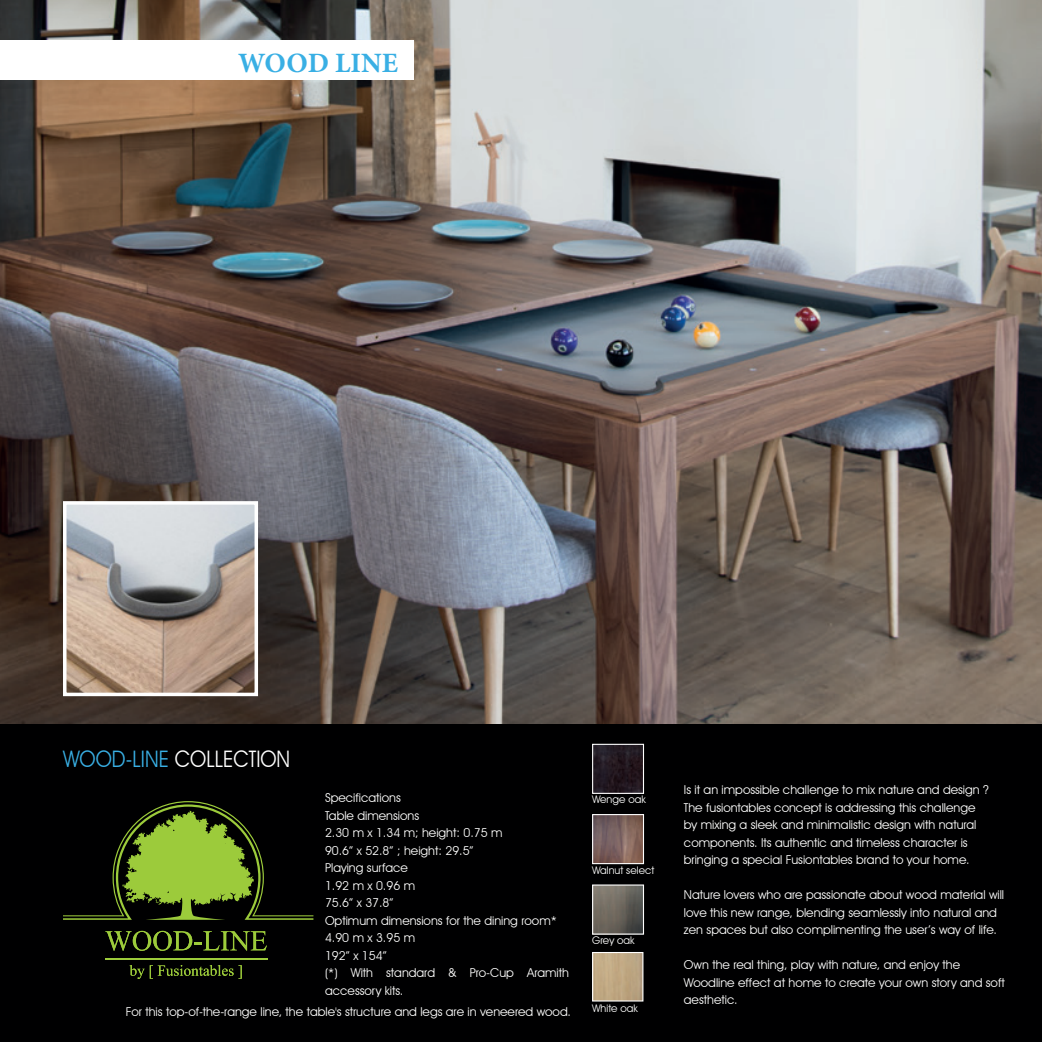
<style>
.page{position:relative;width:1042px;height:1042px;background:#fff}
.page>*{position:absolute;margin:0;border:0;box-sizing:border-box;transform-origin:0 0}
.t1{font:700 28px "Minion Pro";color:#39afe4}
.t2{font:22.75px "Avant Garde IT Cby BT";color:#fff;scale:.9 1}
.t3{font:12.25px/17.5px "Avant Garde IT Cby BT";color:#fff}
.t4{font:10.5px "Avant Garde IT Cby BT";color:#fff}
.s1{color:#39afe4}
</style>
<div class="page">
<img style="left:0;top:0;width:1042px;height:724px">
<div style="left:0;top:724px;width:1042px;height:318px;background:#000001"></div>
<svg style="left:63px;top:801px;width:250px;height:119px"></svg>
<hr style="left:105px;top:958px;width:163px;height:1px;background:#9ccb3b">
<svg style="left:105px;top:931px;width:162px;height:20px"></svg>
<svg style="left:129px;top:965px;width:113px;height:14px"></svg>
<img style="left:68px;top:506px;width:185px;height:185px">
<div style="left:63px;top:501px;width:195px;height:195px;border:4px solid #fff"></div>
<img style="left:594px;top:746px;width:48px;height:46px">
<div style="left:592px;top:744px;width:52px;height:50px;border:1px solid #fff"></div>
<img style="left:594px;top:886px;width:48px;height:46px">
<div style="left:592px;top:884px;width:52px;height:50px;border:1px solid #fff"></div>
<img style="left:594px;top:954px;width:47px;height:45px">
<div style="left:592px;top:952px;width:51px;height:49px;border:1px solid #fff"></div>
<img style="left:594px;top:816px;width:48px;height:46px">
<div style="left:592px;top:814px;width:52px;height:50px;border:1px solid #fff"></div>
<div style="left:0;top:40px;width:414px;height:39px;background:#fff"></div>
<p class="t1" style="left:238px;top:43px;width:161px">WOOD LINE</p>
<p class="t2" style="left:63px;top:744px;width:254px"><span class="s1">WOOD-LINE</span> COLLECTION</p>
<p class="t3" style="left:325px;top:789px;width:77px">Specifications</p>
<p class="t3" style="left:325px;top:806px;width:96px">Table dimensions</p>
<p class="t3" style="left:325px;top:824px;width:179px">2.30 m x 1.34 m; height: 0.75 m</p>
<p class="t3" style="left:325px;top:841px;width:150px">90.6” x 52.8” ; height: 29.5”</p>
<p class="t3" style="left:325px;top:859px;width:84px">Playing surface</p>
<p class="t3" style="left:325px;top:876px;width:92px">1.92 m x 0.96 m</p>
<p class="t3" style="left:325px;top:894px;width:70px">75.6” x 37.8”</p>
<p class="t3" style="left:325px;top:911px;width:233px">Optimum dimensions for the dining room*</p>
<p class="t3" style="left:325px;top:929px;width:92px">4.90 m x 3.95 m</p>
<p class="t3" style="left:325px;top:946px;width:63px">192” x 154”</p>
<p class="t3" style="left:325px;top:964px;width:245px">(*) With standard &amp; Pro-Cup Aramith accessory kits.</p>
<p class="t3" style="left:126px;top:1002px;width:447px">For this top-of-the-range line, the table's structure and legs are in veneered wood.</p>
<p class="t4" style="left:592px;top:793px;width:55px">Wenge oak</p>
<p class="t4" style="left:592px;top:864px;width:64px">Walnut select</p>
<p class="t4" style="left:592px;top:933px;width:44px">Grey oak</p>
<p class="t4" style="left:592px;top:1002px;width:47px">White oak</p>
<p class="t3" style="left:684px;top:781px;width:306px">Is it an impossible challenge to mix nature and design ?</p>
<p class="t3" style="left:684px;top:798px;width:294px">The fusiontables concept is addressing this challenge by mixing a sleek and minimalistic design with natural components. Its authentic and timeless character is bringing a special Fusiontables brand to your home.</p>
<p class="t3" style="left:684px;top:886px;width:322px">Nature lovers who are passionate about wood material will love this new range, blending seamlessly into natural and zen spaces but also complimenting the user’s way of life.</p>
<p class="t3" style="left:684px;top:956px;width:322px">Own the real thing, play with nature, and enjoy the<br>Woodline effect at home to create your own story and soft aesthetic.</p>
</div>
